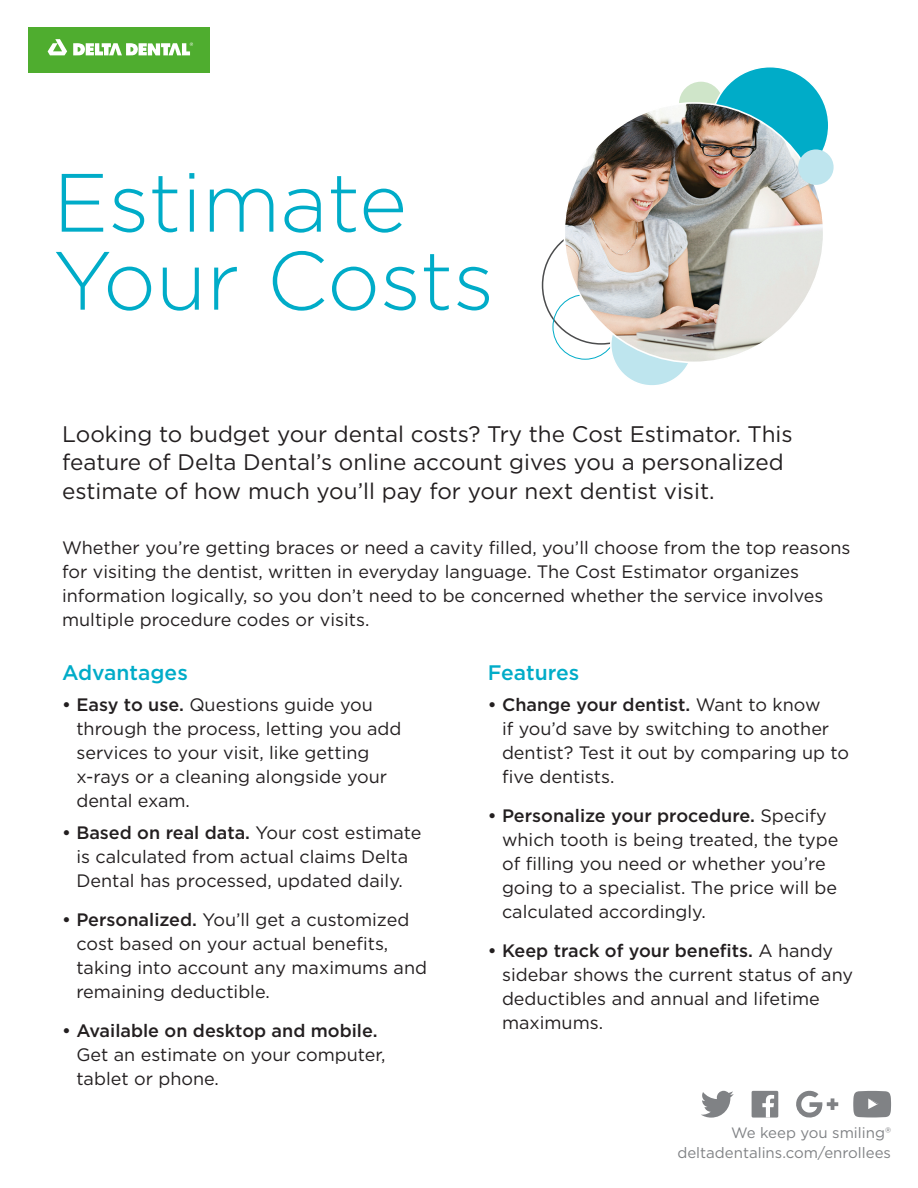
<style>
.page{position:relative;width:918px;height:1188px;background:#fff}
.page>*{position:absolute;margin:0;border:0;box-sizing:border-box;transform-origin:0 0}
.t1{font:300 82.5px/78px "Gotham";color:#00acc8}
.Body{font:22.5px/28.5px "Gotham";color:#231f20}
.SubHead{font:500 21px "Gotham";color:#00acc8}
.Body-2{font:18px/24px "Gotham";color:#231f20}
.SubHead-2{font:18px/24px "Gotham";color:#231f20}
.t2{font:15px "Gotham";color:#808285}
.s1{font-weight:500}
</style>
<div class="page">
<div style="left:679px;top:82px;width:44px;height:44px;background:#cfe5c9;border-radius:50%"></div>
<div style="left:711px;top:67px;width:118px;height:117px;background:#00acc8;border-radius:50%"></div>
<div style="left:611px;top:303px;width:82px;height:83px;background:#bee5ee;border-radius:50%"></div>
<img style="left:564px;top:103px;width:260px;height:259px;border-radius:130px">
<div style="left:798px;top:149px;width:36px;height:36px;background:#bee5ee;border-radius:50%"></div>
<div style="left:28px;top:27px;width:182px;height:45px;background:#4fad2f"></div>
<svg style="left:48px;top:39px;width:19px;height:16px"></svg>
<svg style="left:73px;top:43px;width:120px;height:13px"></svg>
<svg style="left:701px;top:1091px;width:33px;height:27px"></svg>
<svg style="left:796px;top:1091px;width:42px;height:27px"></svg>
<svg style="left:853px;top:1091px;width:38px;height:26px"></svg>
<div style="left:752px;top:1091px;width:26px;height:27px;background:#808285"></div>
<svg style="left:762px;top:1095px;width:12px;height:23px"></svg>
<p class="t1" style="left:53px;top:161px;width:443px">Estimate<br>Your Costs</p>
<p class="Body" style="left:62px;top:419px;width:732px">Looking to budget your dental costs? Try the Cost Estimator. This feature of Delta Dental’s online account gives you a personalized estimate of how much you’ll pay for your next dentist visit.</p>
<p class="Body-2" style="left:62px;top:535px;width:790px">Whether you’re getting braces or need a cavity filled, you’ll choose from the top reasons for visiting the dentist, written in everyday language. The Cost Estimator organizes information logically, so you don’t need to be concerned whether the service involves multiple procedure codes or visits.</p>
<p class="SubHead" style="left:62px;top:659px;width:127px">Advantages</p>
<p class="SubHead-2" style="left:76px;top:693px;width:327px;text-indent:-14px"><span class="s1">• Easy to use.</span> Questions guide you through the process, letting you add services to your visit, like getting x-rays or a cleaning alongside your dental exam.</p>
<p class="Body-2" style="left:62px;top:820px;width:361px;text-align:center"><span class="s1">• Based on real data.</span> Your cost estimate is calculated from actual claims Delta<br>Dental has processed, updated daily.</p>
<p class="Body-2" style="left:76px;top:907px;width:352px;text-indent:-14px"><span class="s1">• Personalized.</span> You’ll get a customized cost based on your actual benefits, taking into account any maximums and remaining deductible.</p>
<p class="Body-2" style="left:76px;top:1018px;width:311px;text-indent:-14px"><span class="s1">• Available on desktop and mobile.<br></span>Get an estimate on your computer, tablet or phone.</p>
<p class="SubHead" style="left:488px;top:659px;width:93px">Features</p>
<p class="Body-2" style="left:502px;top:693px;width:349px;text-indent:-14px"><span class="s1">• Change your dentist.</span> Want to know<br>if you’d save by switching to another dentist? Test it out by comparing up to five dentists.</p>
<p class="Body-2" style="left:502px;top:804px;width:338px;text-indent:-14px"><span class="s1">• Personalize your procedure.</span> Specify which tooth is being treated, the type of filling you need or whether you’re going to a specialist. The price will be calculated accordingly.</p>
<p class="Body-2" style="left:502px;top:939px;width:353px;text-indent:-14px"><span class="s1">• Keep track of your benefits.</span> A handy sidebar shows the current status of any deductibles and annual and lifetime maximums.</p>
<p class="t2" style="left:731px;top:1124px;width:162px">We keep you smiling®</p>
<p class="t2" style="left:677px;top:1143px;width:215px">deltadentalins.com/enrollees</p>
</div>
